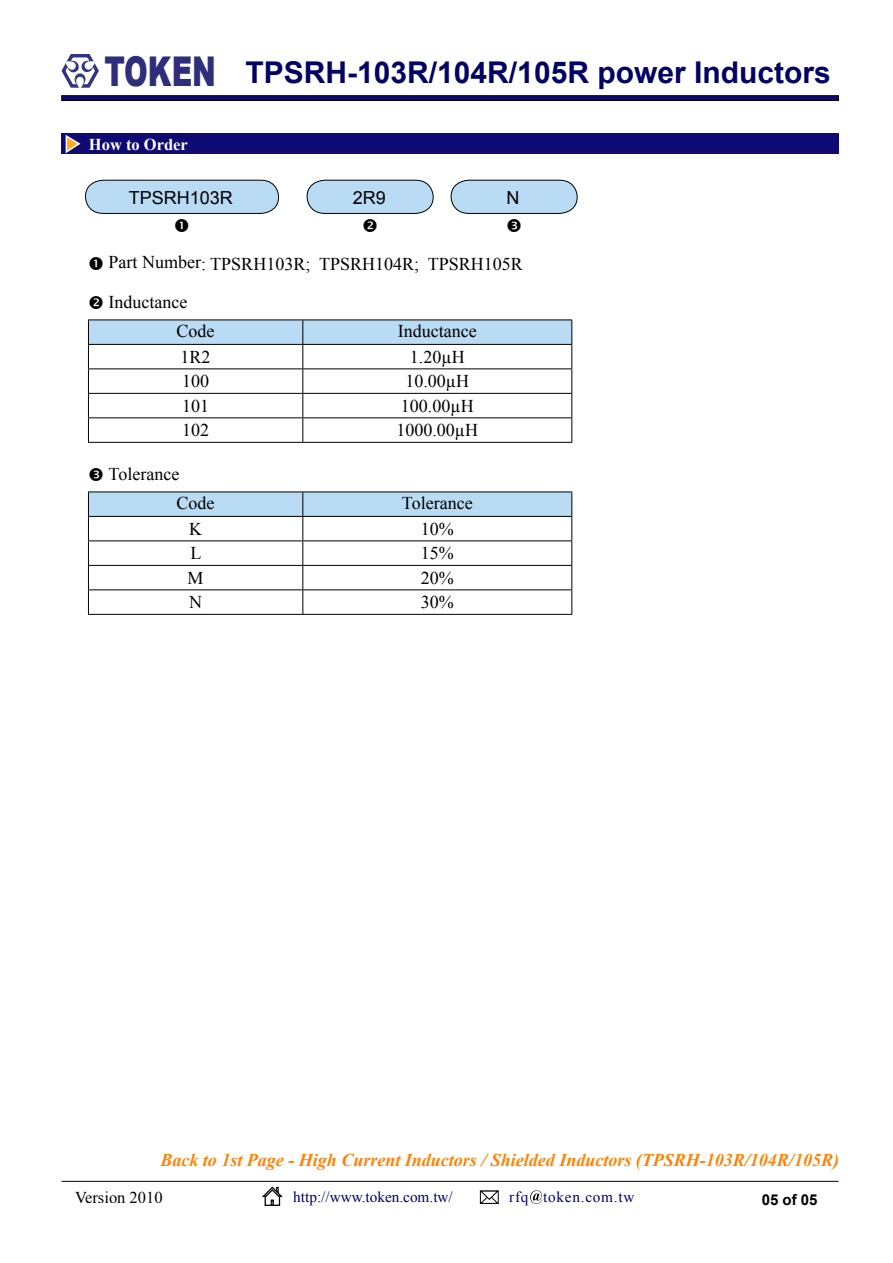
<style>
.page{position:relative;width:893px;height:1263px;background:#fff}
.page>*{position:absolute;margin:0;border:0;box-sizing:border-box;transform-origin:0 0}
.t1{font:900 41.1px "Arial";color:#2f2e7b;scale:.69 1}
.t2{font:700 30px "Arial";color:#030363}
.t3{font:18px/29px "Times New Roman";color:#000}
.t4{font:italic 700 18px "Times New Roman";color:#ff8206}
.t5{font:18px "Arial";color:#000}
.t6{font:16.5px "Times New Roman";color:#000}
.t7{font:700 16.5px "Times New Roman";color:#fff}
.t8{font:15.3px "Times New Roman";color:#010068}
.t9{font:15.3px "Times New Roman";letter-spacing:.05em;color:#03016f}
.t10{font:700 15px "Arial";color:#000}
</style>
<div class="page">
<hr style="left:88px;top:442px;width:215px;height:1px;background:#000">
<hr style="left:303px;top:442px;width:269px;height:1px;background:#000">
<hr style="left:88px;top:319px;width:215px;height:1px;background:#000">
<hr style="left:303px;top:319px;width:269px;height:1px;background:#000">
<svg style="left:88px;top:320px;width:484px;height:122px"></svg>
<hr style="left:88px;top:614px;width:215px;height:1px;background:#000">
<hr style="left:303px;top:614px;width:269px;height:1px;background:#000">
<svg style="left:88px;top:492px;width:484px;height:122px"></svg>
<hr style="left:62px;top:96px;width:776px;height:4px;background:#0f0973">
<div style="left:62px;top:95px;width:776px;height:6px;border:1px solid #000"></div>
<hr style="left:62px;top:1181px;width:776px;height:1px;background:#000">
<div style="left:265px;top:1196px;width:15px;height:10px;border:1px solid #000"></div>
<svg style="left:262px;top:1186px;width:21px;height:19px"></svg>
<svg style="left:479px;top:1190px;width:20px;height:14px"></svg>
<svg style="left:530px;top:1190px;width:13px;height:14px"></svg>
<svg style="left:61px;top:54px;width:38px;height:34px"></svg>
<div style="left:62px;top:134px;width:777px;height:20px;background:#0f0973"></div>
<svg style="left:65px;top:134px;width:16px;height:20px"></svg>
<svg style="left:85px;top:179px;width:194px;height:35px;background:#b1cfe4"></svg>
<svg style="left:306px;top:179px;width:128px;height:35px;background:#b2cfe4"></svg>
<svg style="left:450px;top:179px;width:128px;height:35px;background:#b2cfe4"></svg>
<h1 class="t1" style="left:105px;top:41px;width:163px">TOKEN</h1>
<p class="t7" style="left:89px;top:133px;width:100px">How to Order</p>
<h2 class="t2" style="left:246px;top:53px;width:587px">TPSRH-103R/104R/105R power Inductors</h2>
<p class="t5" style="left:129px;top:186px;width:106px">TPSRH103R</p>
<p class="t5" style="left:507px;top:186px;width:14px">N</p>
<p class="t5" style="left:353px;top:186px;width:35px">2R9</p>
<p class="t3" style="left:109px;top:249px;width:416px">Part Number: TPSRH103R; TPSRH104R; TPSRH105R</p>
<p class="t3" style="left:177px;top:287px;width:39px;text-indent:-68px">Inductance<br>Code</p>
<p class="t3" style="left:398px;top:316px;width:80px">Inductance</p>
<p class="t3" style="left:181px;top:342px;width:32px">1R2</p>
<p class="t3" style="left:410px;top:342px;width:56px">1.20µH</p>
<p class="t3" style="left:182px;top:367px;width:28px">100</p>
<p class="t3" style="left:405px;top:367px;width:65px">10.00µH</p>
<p class="t3" style="left:182px;top:391px;width:28px">101</p>
<p class="t3" style="left:401px;top:391px;width:74px">100.00µH</p>
<p class="t3" style="left:182px;top:416px;width:28px">102</p>
<p class="t3" style="left:396px;top:416px;width:83px">1000.00µH</p>
<p class="t3" style="left:109px;top:459px;width:72px">Tolerance</p>
<p class="t3" style="left:177px;top:488px;width:39px">Code</p>
<p class="t3" style="left:402px;top:488px;width:72px">Tolerance</p>
<p class="t3" style="left:189px;top:514px;width:14px">K</p>
<p class="t3" style="left:421px;top:514px;width:34px">10%</p>
<p class="t3" style="left:190px;top:539px;width:12px">L</p>
<p class="t3" style="left:421px;top:539px;width:34px">15%</p>
<p class="t3" style="left:188px;top:563px;width:18px">M</p>
<p class="t3" style="left:421px;top:563px;width:34px">20%</p>
<p class="t3" style="left:189px;top:588px;width:14px">N</p>
<p class="t3" style="left:421px;top:588px;width:34px">30%</p>
<p class="t4" style="left:160px;top:1147px;width:680px">Back to 1st Page - High Current Inductors / Shielded Inductors (TPSRH-103R/104R/105R)</p>
<p class="t6" style="left:75px;top:1186px;width:89px">Version 2010</p>
<p class="t8" style="left:293px;top:1187px;width:161px">http://www.token.com.tw/</p>
<p class="t9" style="left:509px;top:1186px;width:127px">rfq token.com.tw</p>
<p class="t10" style="left:762px;top:1190px;width:57px">05 of 05</p>
</div>
